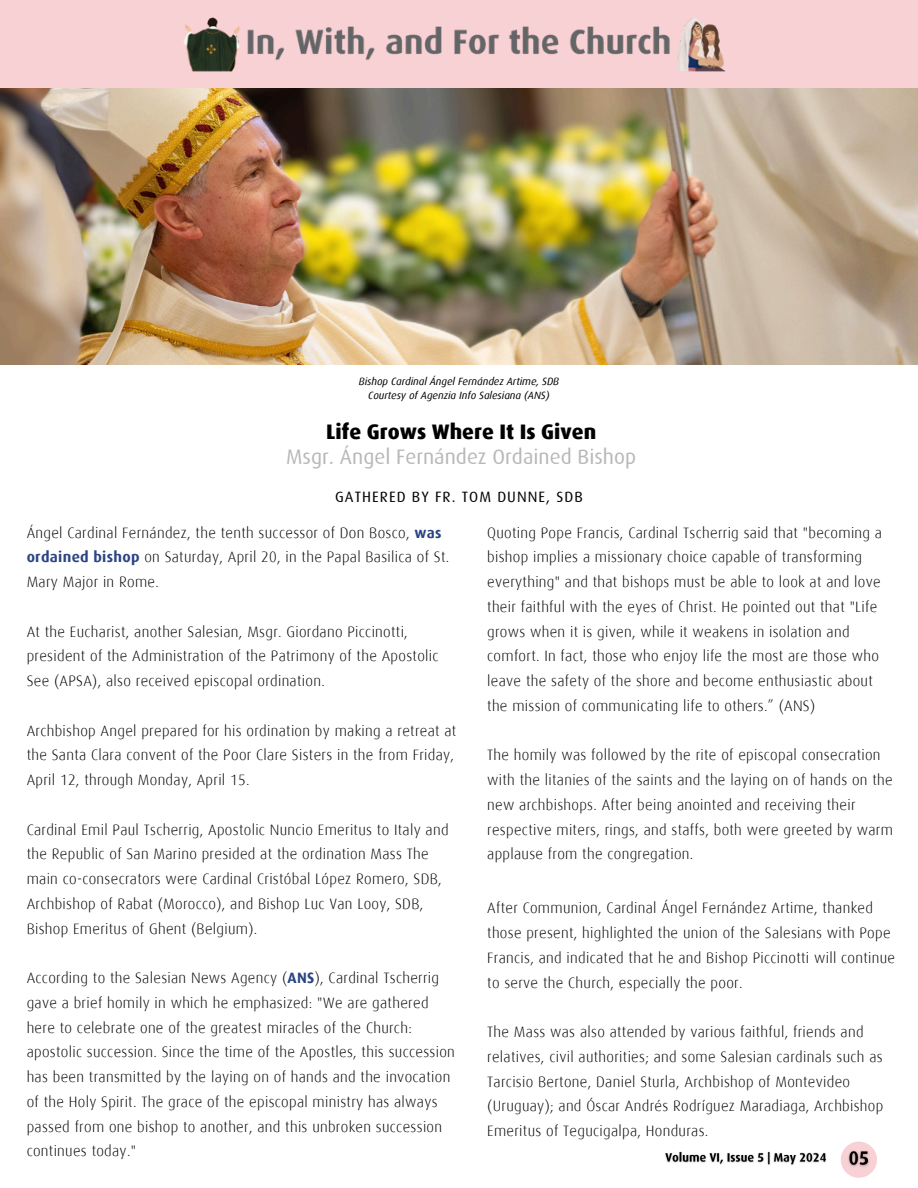
<style>
.page{position:relative;width:918px;height:1188px;background:#fff}
.page>*{position:absolute;margin:0;border:0;box-sizing:border-box;transform-origin:0 0}
.t1{font:21px/24.8px "Dax";color:#b8b8b8;text-align:center}
.t2{font:300 15px/24.8px "Dax";letter-spacing:.02em;color:#000}
.t3{font:15px "Dax";letter-spacing:.07em;color:#000}
.t4{font:italic 10.5px "Dax";color:#000}
.s1{font-weight:800;color:#000}
.s2{font-weight:700;color:#2b4583}
</style>
<div class="page">
<img style="left:0;top:88px;width:918px;height:277px">
<div style="left:841px;top:1142px;width:36px;height:36px;background:#f8d1d4;border-radius:50%"></div>
<div style="left:0;top:0;width:918px;height:88px;background:#f8d1d4"></div>
<img style="left:183px;top:17px;width:543px;height:55px">
<img style="left:665px;top:1151px;width:162px;height:14px">
<img style="left:844px;top:1146px;width:31px;height:25px">
<p class="t4" style="left:359px;top:378px;width:202px">Bishop Cardinal Ángel Fernández Artime, SDB</p>
<p class="t4" style="left:368px;top:392px;width:183px">Courtesy of Agenzia Info Salesiana (ANS)</p>
<h3 class="t1" style="left:286px;top:419px;width:351px"><span class="s1">Life Grows Where It Is Given<br></span>Msgr. Ángel Fernández Ordained Bishop</h3>
<h1 class="t3" style="left:335px;top:488px;width:249px">GATHERED BY FR. TOM DUNNE, SDB</h1>
<h2 class="t2" style="left:487px;top:521px;width:396px">Quoting Pope Francis, Cardinal Tscherrig said that "becoming a bishop implies a missionary choice capable of transforming everything" and that bishops must be able to look at and love their faithful with the eyes of Christ. He pointed out that "Life grows when it is given, while it weakens in isolation and comfort. In fact, those who enjoy life the most are those who leave the safety of the shore and become enthusiastic about the mission of communicating life to others.” (ANS)</h2>
<h3 class="t2" style="left:487px;top:744px;width:407px">The homily was followed by the rite of episcopal consecration with the litanies of the saints and the laying on of hands on the new archbishops. After being anointed and receiving their respective miters, rings, and staffs, both were greeted by warm applause from the congregation.</h3>
<h3 class="t2" style="left:27px;top:521px;width:424px">Ángel Cardinal Fernández, the tenth successor of Don Bosco, <span class="s2">was ordained bishop</span> on Saturday, April 20, in the Papal Basilica of St.<br>Mary Major in Rome.</h3>
<h3 class="t2" style="left:27px;top:620px;width:413px">At the Eucharist, another Salesian, Msgr. Giordano Piccinotti, president of the Administration of the Patrimony of the Apostolic<br>See (APSA), also received episcopal ordination.</h3>
<h3 class="t2" style="left:27px;top:719px;width:431px">Archbishop Angel prepared for his ordination by making a retreat at the Santa Clara convent of the Poor Clare Sisters in the from Friday,<br>April 12, through Monday, April 15.</h3>
<h3 class="t2" style="left:27px;top:818px;width:423px">Cardinal Emil Paul Tscherrig, Apostolic Nuncio Emeritus to Italy and the Republic of San Marino presided at the ordination Mass The main co-consecrators were Cardinal Cristóbal López Romero, SDB, Archbishop of Rabat (Morocco), and Bishop Luc Van Looy, SDB, Bishop Emeritus of Ghent (Belgium).</h3>
<h3 class="t2" style="left:27px;top:966px;width:430px">According to the Salesian News Agency (<span class="s2">ANS</span>), Cardinal Tscherrig gave a brief homily in which he emphasized: "We are gathered here to celebrate one of the greatest miracles of the Church: apostolic succession. Since the time of the Apostles, this succession has been transmitted by the laying on of hands and the invocation of the Holy Spirit. The grace of the episcopal ministry has always passed from one bishop to another, and this unbroken succession continues today."</h3>
<h3 class="t2" style="left:487px;top:897px;width:409px">After Communion, Cardinal Ángel Fernández Artime, thanked those present, highlighted the union of the Salesians with Pope Francis, and indicated that he and Bishop Piccinotti will continue to serve the Church, especially the poor.</h3>
<h3 class="t2" style="left:487px;top:1020px;width:398px">The Mass was also attended by various faithful, friends and relatives, civil authorities; and some Salesian cardinals such as Tarcisio Bertone, Daniel Sturla, Archbishop of Montevideo (Uruguay); and Óscar Andrés Rodríguez Maradiaga, Archbishop Emeritus of Tegucigalpa, Honduras.</h3>
</div>
